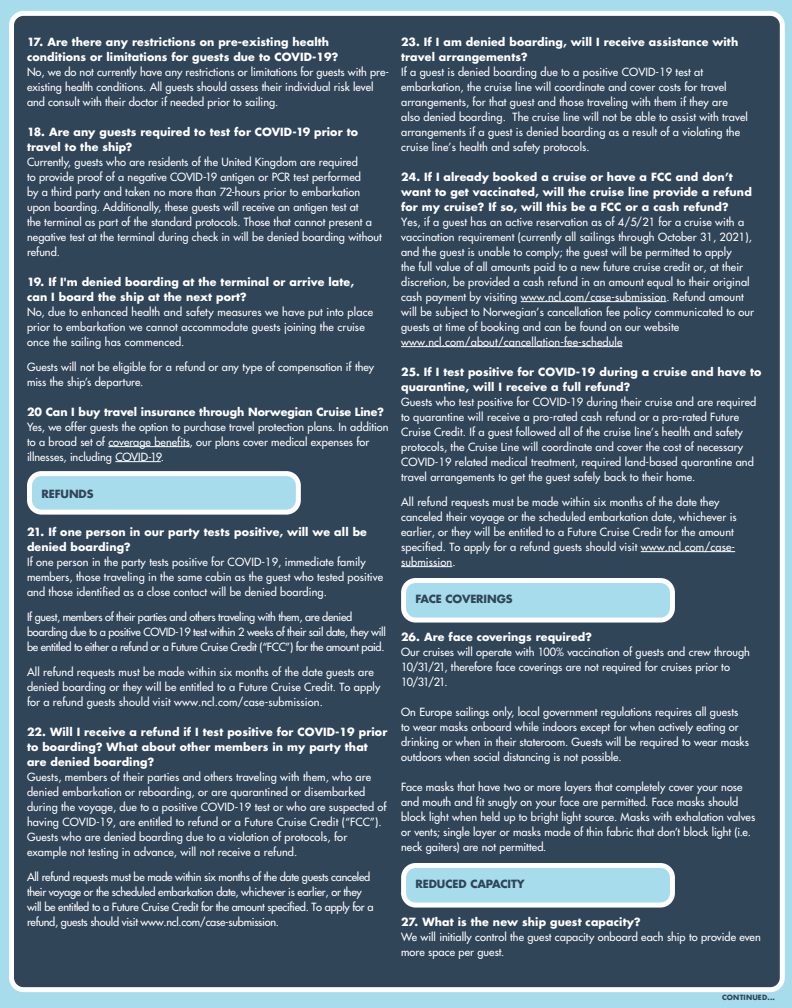
<style>
.page{position:relative;width:792px;height:1008px;background:#a6dcec}
.page>*{position:absolute;margin:0;border:0;box-sizing:border-box;transform-origin:0 0}
.t1{font:500 11px/15px "Futura LTW1 G";letter-spacing:.01em;color:#fff}
.t2{font:700 11px/15px "Futura LTW1 G";letter-spacing:.01em;color:#fff}
.t3{font:500 11px/15px "Futura LTW1 G";letter-spacing:-.025em;color:#fff}
.t4{font:500 11px/15px "Futura LTW1 G";letter-spacing:-.03em;color:#fff}
.t5{font:700 11px "Futura LTW1 G";letter-spacing:-.01em;color:#314559}
.t6{font:700 7px "Futura LTW1 G";letter-spacing:.025em;color:#314559}
</style>
<div class="page">
<div style="left:12px;top:13px;width:770px;height:977px;background:#314559;border-radius:12px"></div>
<div style="left:9px;top:11px;width:776px;height:981px;border:5px solid #fff;border-radius:12px"></div>
<hr style="left:108px;top:446px;width:82px;height:1px;background:#fff">
<hr style="left:115px;top:461px;width:46px;height:1px;background:#fff">
<div style="left:30px;top:474px;width:268px;height:38px;background:#a6dcec;border-radius:12px"></div>
<div style="left:27px;top:471px;width:274px;height:44px;border:5px solid #fff;border-radius:12px"></div>
<hr style="left:521px;top:301px;width:145px;height:1px;background:#fff">
<hr style="left:401px;top:346px;width:222px;height:1px;background:#fff">
<hr style="left:641px;top:551px;width:94px;height:1px;background:#fff">
<hr style="left:401px;top:566px;width:51px;height:1px;background:#fff">
<div style="left:404px;top:581px;width:268px;height:39px;background:#a6dcec;border-radius:12px"></div>
<div style="left:401px;top:578px;width:274px;height:45px;border:5px solid #fff;border-radius:12px"></div>
<div style="left:404px;top:866px;width:268px;height:39px;background:#a6dcec;border-radius:12px"></div>
<div style="left:401px;top:863px;width:274px;height:45px;border:5px solid #fff;border-radius:12px"></div>
<p class="t2" style="left:27px;top:33px;width:313px">17. Are there any restrictions on pre-existing health conditions or limitations for guests due to COVID-19?</p>
<p class="t1" style="left:27px;top:63px;width:364px">No, we do not currently have any restrictions or limitations for guests with pre&shy;existing health conditions. All guests should assess their individual risk level and consult with their doctor if needed prior to sailing.</p>
<p class="t2" style="left:27px;top:123px;width:333px">18. Are any guests required to test for COVID-19 prior to travel to the ship?</p>
<p class="t1" style="left:27px;top:153px;width:356px">Currently, guests who are residents of the United Kingdom are required<br>to provide proof of a negative COVID-19 antigen or PCR test performed<br>by a third party and taken no more than 72-hours prior to embarkation upon boarding. Additionally, these guests will receive an antigen test at<br>the terminal as part of the standard protocols. Those that cannot present a negative test at the terminal during check in will be denied boarding without refund.</p>
<p class="t2" style="left:27px;top:273px;width:329px">19. If I'm denied boarding at the terminal or arrive late, can I board the ship at the next port?</p>
<p class="t1" style="left:27px;top:303px;width:348px">No, due to enhanced health and safety measures we have put into place prior to embarkation we cannot accommodate guests joining the cruise once the sailing has commenced.</p>
<p class="t1" style="left:27px;top:358px;width:349px">Guests will not be eligible for a refund or any type of compensation if they miss the ship’s departure.</p>
<p class="t2" style="left:27px;top:403px;width:359px">20 Can I buy travel insurance through Norwegian Cruise Line?</p>
<p class="t1" style="left:27px;top:418px;width:363px">Yes, we offer guests the option to purchase travel protection plans. In addition to a broad set of coverage benefits, our plans cover medical expenses for illnesses, including COVID-19.</p>
<p class="t5" style="left:41px;top:485px;width:54px">REFUNDS</p>
<p class="t2" style="left:27px;top:523px;width:341px">21. If one person in our party tests positive, will we all be denied boarding?</p>
<p class="t1" style="left:27px;top:553px;width:358px">If one person in the party tests positive for COVID-19, immediate family members, those traveling in the same cabin as the guest who tested positive and those identified as a close contact will be denied boarding.</p>
<p class="t4" style="left:27px;top:608px;width:360px">If guest, members of their parties and others traveling with them, are denied boarding due to a positive COVID-19 test within 2 weeks of their sail date, they will be entitled to either a refund or a Future Cruise Credit (“FCC”) for the amount paid.</p>
<p class="t1" style="left:27px;top:663px;width:355px">All refund requests must be made within six months of the date guests are denied boarding or they will be entitled to a Future Cruise Credit. To apply for a refund guests should visit www.ncl.com/case-submission.</p>
<p class="t2" style="left:27px;top:723px;width:362px">22. Will I receive a refund if I test positive for COVID-19 prior to boarding? What about other members in my party that are denied boarding?</p>
<p class="t1" style="left:27px;top:768px;width:361px">Guests, members of their parties and others traveling with them, who are denied embarkation or reboarding, or are quarantined or disembarked during the voyage, due to a positive COVID-19 test or who are suspected of having COVID-19, are entitled to refund or a Future Cruise Credit (“FCC”).<br>Guests who are denied boarding due to a violation of protocols, for example not testing in advance, will not receive a refund.</p>
<p class="t3" style="left:27px;top:868px;width:348px">All refund requests must be made within six months of the date guests canceled their voyage or the scheduled embarkation date, whichever is earlier, or they will be entitled to a Future Cruise Credit for the amount specified. To apply for a refund, guests should visit www.ncl.com/case-submission.</p>
<p class="t2" style="left:401px;top:33px;width:339px">23. If I am denied boarding, will I receive assistance with travel arrangements?</p>
<p class="t1" style="left:401px;top:63px;width:348px">If a guest is denied boarding due to a positive COVID-19 test at embarkation, the cruise line will coordinate and cover costs for travel arrangements, for that guest and those traveling with them if they are also denied boarding. The cruise line will not be able to assist with travel arrangements if a guest is denied boarding as a result of a violating the cruise line’s health and safety protocols.</p>
<p class="t2" style="left:401px;top:168px;width:352px">24. If I already booked a cruise or have a FCC and don’t want to get vaccinated, will the cruise line provide a refund for my cruise? If so, will this be a FCC or a cash refund?</p>
<p class="t1" style="left:401px;top:213px;width:355px">Yes, if a guest has an active reservation as of 4/5/21 for a cruise with a vaccination requirement (currently all sailings through October 31, 2021), and the guest is unable to comply; the guest will be permitted to apply<br>the full value of all amounts paid to a new future cruise credit or, at their discretion, be provided a cash refund in an amount equal to their original cash payment by visiting www.ncl.com/case-submission. Refund amount will be subject to Norwegian’s cancellation fee policy communicated to our guests at time of booking and can be found on our website www.ncl.com/about/cancellation-fee-schedule</p>
<p class="t2" style="left:401px;top:363px;width:362px">25. If I test positive for COVID-19 during a cruise and have to quarantine, will I receive a full refund?</p>
<p class="t1" style="left:401px;top:393px;width:357px">Guests who test positive for COVID-19 during their cruise and are required to quarantine will receive a pro-rated cash refund or a pro-rated Future Cruise Credit. If a guest followed all of the cruise line’s health and safety protocols, the Cruise Line will coordinate and cover the cost of necessary COVID-19 related medical treatment, required land-based quarantine and travel arrangements to get the guest safely back to their home.</p>
<p class="t1" style="left:401px;top:493px;width:337px">All refund requests must be made within six months of the date they canceled their voyage or the scheduled embarkation date, whichever is earlier, or they will be entitled to a Future Cruise Credit for the amount specified. To apply for a refund guests should visit www.ncl.com/case&shy;submission.</p>
<p class="t5" style="left:416px;top:589px;width:99px">FACE COVERINGS</p>
<p class="t2" style="left:401px;top:628px;width:192px">26. Are face coverings required?</p>
<p class="t1" style="left:401px;top:643px;width:350px">Our cruises will operate with 100% vaccination of guests and crew through<br>10/31/21, therefore face coverings are not required for cruises prior to<br>10/31/21.</p>
<p class="t1" style="left:401px;top:703px;width:349px">On Europe sailings only, local government regulations requires all guests to wear masks onboard while indoors except for when actively eating or drinking or when in their stateroom. Guests will be required to wear masks outdoors when social distancing is not possible.</p>
<p class="t1" style="left:401px;top:778px;width:356px">Face masks that have two or more layers that completely cover your nose and mouth and fit snugly on your face are permitted. Face masks should block light when held up to bright light source. Masks with exhalation valves or vents; single layer or masks made of thin fabric that don’t block light (i.e. neck gaiters) are not permitted.</p>
<p class="t5" style="left:416px;top:874px;width:111px">REDUCED CAPACITY</p>
<p class="t2" style="left:401px;top:913px;width:241px">27. What is the new ship guest capacity?</p>
<p class="t1" style="left:401px;top:928px;width:361px">We will initially control the guest capacity onboard each ship to provide even more space per guest.</p>
<p class="t6" style="left:722px;top:991px;width:54px">CONTINUED...</p>
</div>
